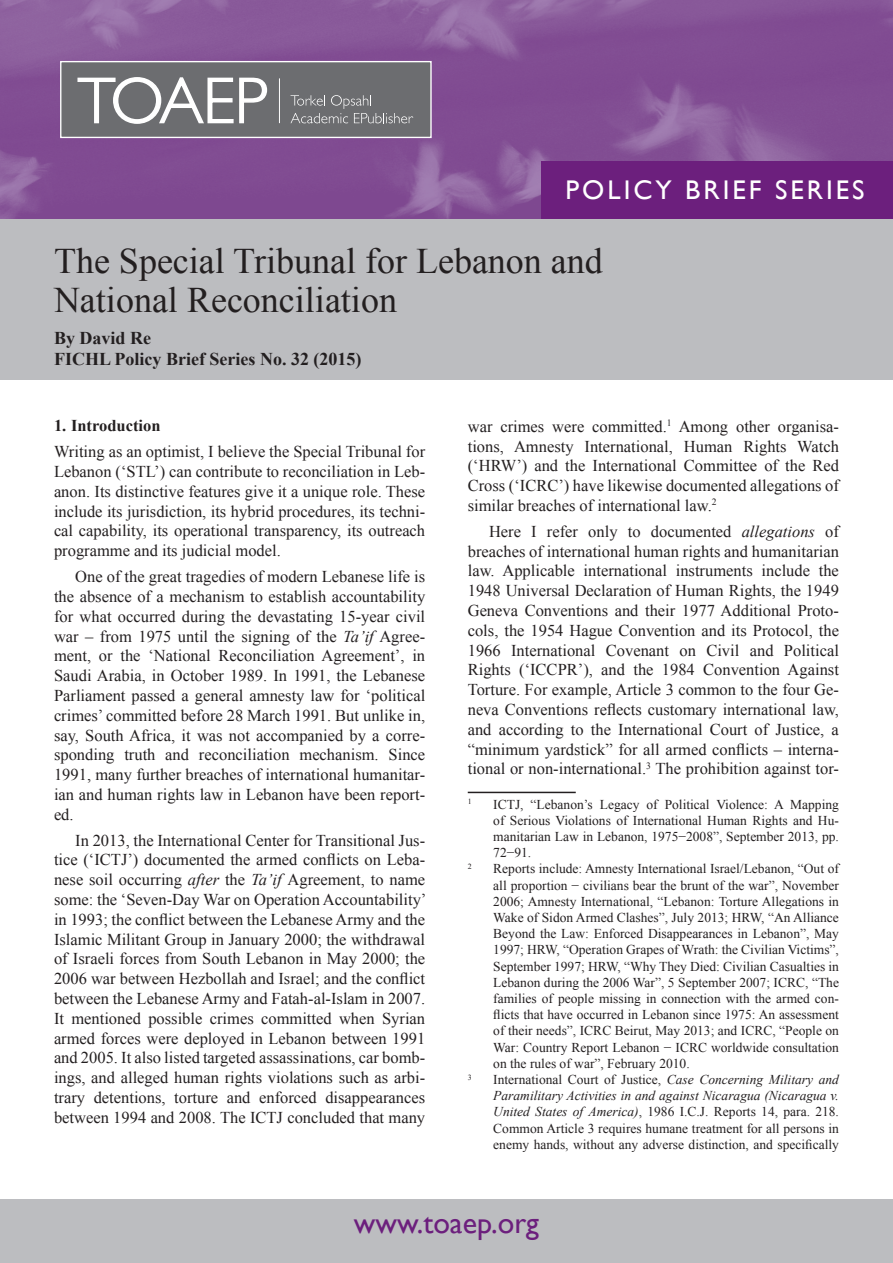
<style>
.page{position:relative;width:893px;height:1263px;background:#fff}
.page>*{position:absolute;margin:0;border:0;box-sizing:border-box;transform-origin:0 0}
.t1{font:36px/39px "Times New Roman";color:#231f20}
.t2{font:30px "Gill Sans";color:#6c1f7d}
.t3{font:27px "Gill Sans";letter-spacing:.11em;color:#fff}
.t4{font:700 18px/21.6px "Times New Roman";color:#231f20}
.t5{font:16.5px/19.8px "Times New Roman";color:#231f20;text-align:justify}
.t6{font:700 16.5px "Times New Roman";color:#231f20}
.t7{font:13.5px/16.2px "Times New Roman";color:#231f20;text-align:justify}
.t8{font:7.8px "Times New Roman";color:#231f20}
.s1{font-style:italic}
</style>
<div class="page">
<div style="left:0;top:211px;width:893px;height:168px;background:#bcbdc0"></div>
<img style="left:0;top:0;width:893px;height:218px">
<div style="left:541px;top:161px;width:352px;height:57px;background:#6c1f7d"></div>
<div style="left:0;top:1199px;width:893px;height:64px;background:#bcbdc0"></div>
<svg style="left:62px;top:63px;width:368px;height:73px;background:#7c7d7f"></svg>
<hr style="left:279px;top:78px;width:1px;height:45px;background:#fff">
<div style="left:60px;top:61px;width:372px;height:77px;border:1px solid #fff"></div>
<hr style="left:468px;top:792px;width:108px;height:1px;background:#231f20">
<h3 class="t3" style="left:566px;top:174px;width:301px">POLICY BRIEF SERIES</h3>
<h1 class="t1" style="left:54px;top:241px;width:550px">The Special Tribunal for Lebanon and<br>National Reconciliation</h1>
<p class="t4" style="left:54px;top:327px;width:309px">By David Re<br>FICHL Policy Brief Series No. 32 (2015)</p>
<p class="t6" style="left:54px;top:414px;width:108px">1. Introduction</p>
<p class="t5" style="left:54px;top:442px;width:373px">Writing as an optimist, I believe the Special Tribunal for Lebanon (‘STL’) can contribute to reconciliation in Leb&shy;anon. Its distinctive features give it a unique role. These include its jurisdiction, its hybrid procedures, its techni&shy;cal capability, its operational transparency, its outreach programme and its judicial model.</p>
<p class="t5" style="left:54px;top:566px;width:373px;text-indent:21px">One of the great tragedies of modern Lebanese life is the absence of a mechanism to establish accountability for what occurred during the devastating 15-year civil war – from 1975 until the signing of the <span class="s1">Ta’if</span> Agree&shy;ment, or the ‘National Reconciliation Agreement’, in Saudi Arabia, in October 1989. In 1991, the Lebanese Parliament passed a general amnesty law for ‘political crimes’ committed before 28 March 1991. But unlike in, say, South Africa, it was not accompanied by a corre&shy;sponding truth and reconciliation mechanism. Since 1991, many further breaches of international humanitar&shy;ian and human rights law in Lebanon have been report&shy;ed.</p>
<p class="t5" style="left:54px;top:830px;width:374px;text-indent:21px">In 2013, the International Center for Transitional Jus&shy;tice (‘ICTJ’) documented the armed conflicts on Leba&shy;nese soil occurring <span class="s1">after</span> the <span class="s1">Ta’if</span> Agreement, to name some: the ‘Seven-Day War on Operation Accountability’ in 1993; the conflict between the Lebanese Army and the Islamic Militant Group in January 2000; the withdrawal of Israeli forces from South Lebanon in May 2000; the 2006 war between Hezbollah and Israel; and the conflict between the Lebanese Army and Fatah-al-Islam in 2007.<br>It mentioned possible crimes committed when Syrian armed forces were deployed in Lebanon between 1991 and 2005. It also listed targeted assassinations, car bomb&shy;ings, and alleged human rights violations such as arbi&shy;trary detentions, torture and enforced disappearances between 1994 and 2008. The ICTJ concluded that many</p>
<p class="t5" style="left:468px;top:416px;width:373px">war crimes were committed.<sup>1</sup> Among other organisa&shy;tions, Amnesty International, Human Rights Watch (‘HRW’) and the International Committee of the Red Cross (‘ICRC’) have likewise documented allegations of similar breaches of international law.<sup>2</sup></p>
<p class="t5" style="left:468px;top:521px;width:373px;text-indent:21px">Here I refer only to documented <span class="s1">allegations</span> of breaches of international human rights and humanitarian law. Applicable international instruments include the 1948 Universal Declaration of Human Rights, the 1949<br>Geneva Conventions and their 1977 Additional Proto&shy;cols, the 1954 Hague Convention and its Protocol, the 1966 International Covenant on Civil and Political Rights (‘ICCPR’), and the 1984 Convention Against Torture. For example, Article 3 common to the four Ge&shy;neva Conventions reflects customary international law, and according to the International Court of Justice, a “minimum yardstick” for all armed conflicts – interna&shy;tional or non-international.<sup>3</sup> The prohibition against tor-</p>
<p class="t8" style="left:468px;top:796px;width:5px">1</p>
<p class="t7" style="left:493px;top:796px;width:347px">ICTJ, “Lebanon’s Legacy of Political Violence: A Mapping of Serious Violations of International Human Rights and Hu&shy;manitarian Law in Lebanon, 1975−2008”, September 2013, pp.<br>72−91.</p>
<p class="t8" style="left:468px;top:861px;width:5px">2</p>
<p class="t7" style="left:493px;top:861px;width:347px">Reports include: Amnesty International Israel/Lebanon, “Out of all proportion − civilians bear the brunt of the war”, November 2006; Amnesty International, “Lebanon: Torture Allegations in Wake of Sidon Armed Clashes”, July 2013; HRW, “An Alliance Beyond the Law: Enforced Disappearances in Lebanon”, May 1997; HRW, “Operation Grapes of Wrath: the Civilian Victims”, September 1997; HRW, “Why They Died: Civilian Casualties in Lebanon during the 2006 War”, 5 September 2007; ICRC, “The families of people missing in connection with the armed con&shy;flicts that have occurred in Lebanon since 1975: An assessment of their needs”, ICRC Beirut, May 2013; and ICRC, “People on War: Country Report Lebanon − ICRC worldwide consultation on the rules of war”, February 2010.</p>
<p class="t8" style="left:468px;top:1072px;width:5px">3</p>
<p class="t7" style="left:493px;top:1071px;width:347px">International Court of Justice, <span class="s1">Case Concerning Military and Paramilitary Activities in and against Nicaragua (Nicaragua v.<br>United States of America)</span>, 1986 I.C.J. Reports 14, para. 218.<br>Common Article 3 requires humane treatment for all persons in enemy hands, without any adverse distinction, and specifically</p>
<h2 class="t2" style="left:354px;top:1205px;width:187px">www.toaep.org</h2>
</div>
